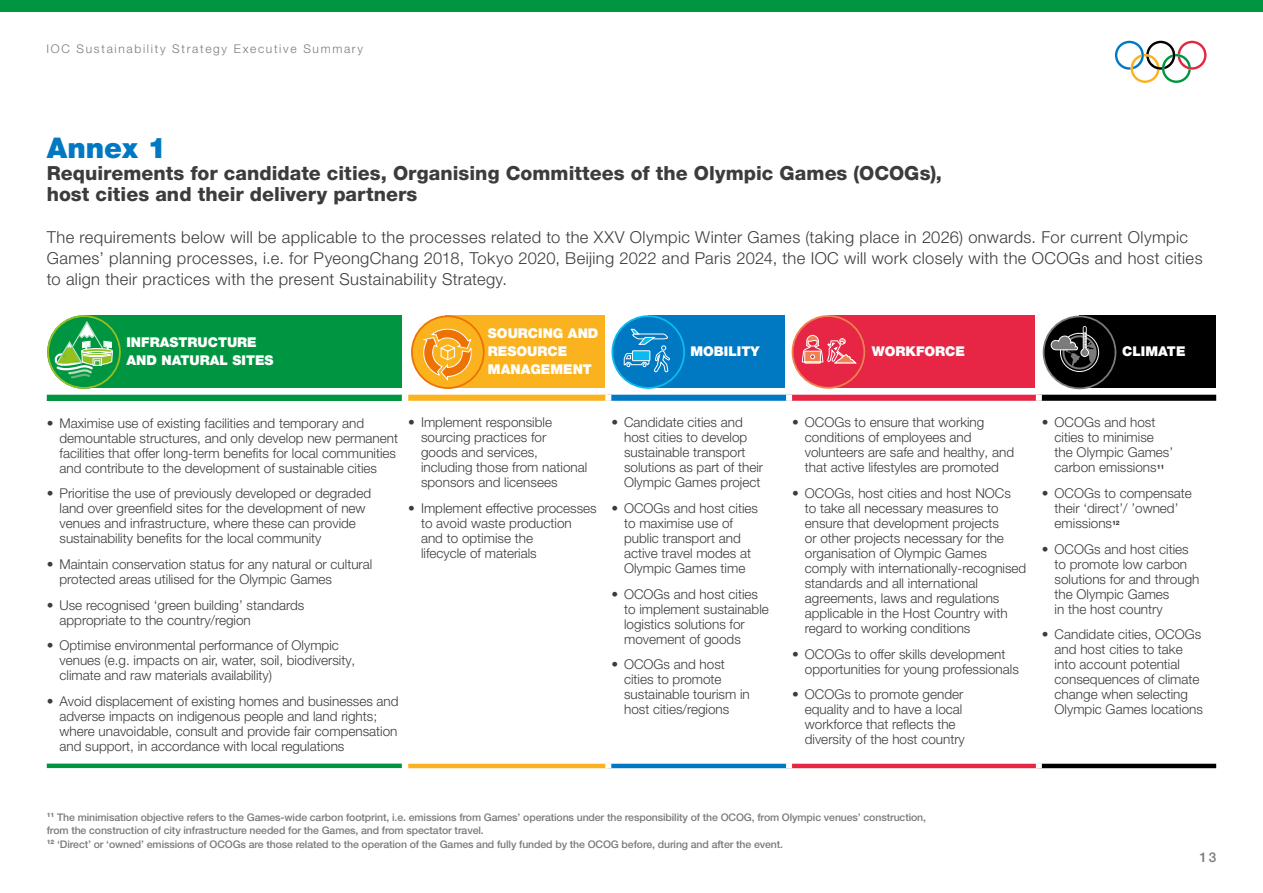
<style>
.page{position:relative;width:1263px;height:893px;background:#fff}
.page>*{position:absolute;margin:0;border:0;box-sizing:border-box;transform-origin:0 0}
.t1{font:900 28.5px "Helvetica Neue LT Pro";color:#0079c2}
.t2{font:800 19.5px/21px "Helvetica Neue LT Pro";color:#3c3c3b}
.t3{font:300 16.5px/21px "Helvetica Neue LT Pro";letter-spacing:.02em;color:#3c3c3b}
.t4{font:300 13.5px/15px "Helvetica Neue LT Pro";color:#3c3c3b}
.t5{font:900 13.5px/18px "Helvetica Neue LT Pro";color:#fff}
.t6{font:500 13.5px "Helvetica Neue LT Pro";color:#7c7b7b}
.t7{font:300 12px "Helvetica Neue LT Pro";letter-spacing:.14em;color:#7c7b7b}
.t8{font:500 10.5px/13.5px "Helvetica Neue LT Pro";letter-spacing:-.01em;color:#7c7b7b}
</style>
<div class="page">
<div style="left:445px;top:315px;width:160px;height:73px;background:#fab31e"></div>
<svg style="left:411px;top:315px;width:74px;height:74px"></svg>
<div style="left:413px;top:317px;width:70px;height:70px;background:#fab31e;border-radius:50%"></div>
<svg style="left:420px;top:326px;width:52px;height:56px"></svg>
<div style="left:648px;top:315px;width:136px;height:73px;background:#0079c2"></div>
<svg style="left:611px;top:315px;width:74px;height:74px"></svg>
<div style="left:613px;top:317px;width:70px;height:70px;background:#0079c2;border-radius:50%"></div>
<svg style="left:623px;top:329px;width:47px;height:43px"></svg>
<div style="left:632px;top:351px;width:18px;height:10px;background:#0bbbef"></div>
<div style="left:632px;top:350px;width:18px;height:11px;border:1px solid #fff"></div>
<div style="left:829px;top:315px;width:206px;height:73px;background:#e62644"></div>
<svg style="left:792px;top:315px;width:73px;height:74px"></svg>
<div style="left:793px;top:317px;width:70px;height:70px;background:#e62644;border-radius:50%"></div>
<svg style="left:801px;top:334px;width:56px;height:30px"></svg>
<div style="left:1080px;top:315px;width:136px;height:73px;background:#000"></div>
<svg style="left:1043px;top:316px;width:73px;height:73px"></svg>
<div style="left:1044px;top:317px;width:70px;height:70px;background:#000;border-radius:50%"></div>
<div style="left:1060px;top:333px;width:39px;height:39px;border:1px solid #fff;border-radius:50%"></div>
<svg style="left:1050px;top:326px;width:46px;height:43px"></svg>
<div style="left:84px;top:315px;width:318px;height:73px;background:#009641"></div>
<svg style="left:47px;top:315px;width:74px;height:74px"></svg>
<svg style="left:408px;top:395px;width:197px;height:373px"></svg>
<svg style="left:611px;top:395px;width:175px;height:373px"></svg>
<svg style="left:792px;top:395px;width:244px;height:373px"></svg>
<svg style="left:1042px;top:395px;width:174px;height:373px"></svg>
<svg style="left:47px;top:395px;width:355px;height:373px"></svg>
<svg style="left:1115px;top:41px;width:91px;height:42px"></svg>
<div style="left:0;top:0;width:1263px;height:11px;background:#009641"></div>
<p class="t7" style="left:47px;top:41px;width:318px">IOC Sustainability Strategy Executive Summary</p>
<h1 class="t1" style="left:47px;top:131px;width:121px">Annex 1</h1>
<h2 class="t2" style="left:47px;top:163px;width:897px">Requirements for candidate cities, Organising Committees of the Olympic Games (OCOGs), host cities and their delivery partners</h2>
<p class="t3" style="left:47px;top:226px;width:1157px">The requirements below will be applicable to the processes related to the XXV Olympic Winter Games (taking place in 2026) onwards. For current Olympic<br>Games’ planning processes, i.e. for PyeongChang 2018, Tokyo 2020, Beijing 2022 and Paris 2024, the IOC will work closely with the OCOGs and host cities to align their practices with the present Sustainability Strategy.</p>
<p class="t5" style="left:488px;top:324px;width:112px">SOURCING AND<br>RESOURCE<br>MANAGEMENT</p>
<p class="t5" style="left:126px;top:333px;width:149px">INFRASTRUCTURE<br>AND NATURAL SITES</p>
<p class="t5" style="left:690px;top:342px;width:71px">MOBILITY</p>
<p class="t5" style="left:872px;top:342px;width:95px">WORKFORCE</p>
<p class="t5" style="left:1122px;top:342px;width:65px">CLIMATE</p>
<p class="t4" style="left:60px;top:415px;width:340px;text-indent:-13px">• Maximise use of existing facilities and temporary and demountable structures, and only develop new permanent facilities that offer long-term benefits for local communities and contribute to the development of sustainable cities</p>
<p class="t4" style="left:60px;top:486px;width:313px;text-indent:-13px">• Prioritise the use of previously developed or degraded land over greenfield sites for the development of new venues and infrastructure, where these can provide sustainability benefits for the local community</p>
<p class="t4" style="left:60px;top:556px;width:314px;text-indent:-13px">• Maintain conservation status for any natural or cultural protected areas utilised for the Olympic Games</p>
<p class="t4" style="left:60px;top:597px;width:246px;text-indent:-13px">• Use recognised ‘green building’ standards appropriate to the country/region</p>
<p class="t4" style="left:60px;top:638px;width:297px;text-indent:-13px">• Optimise environmental performance of Olympic venues (e.g. impacts on air, water, soil, biodiversity, climate and raw materials availability)</p>
<p class="t4" style="left:60px;top:693px;width:341px;text-indent:-13px">• Avoid displacement of existing homes and businesses and adverse impacts on indigenous people and land rights; where unavoidable, consult and provide fair compensation and support, in accordance with local regulations</p>
<p class="t4" style="left:421px;top:415px;width:168px;text-indent:-13px">• Implement responsible sourcing practices for<br>goods and services, including those from national sponsors and licensees</p>
<p class="t4" style="left:421px;top:500px;width:177px;text-indent:-13px">• Implement effective processes to avoid waste production and to optimise the<br>lifecycle of materials</p>
<p class="t4" style="left:624px;top:415px;width:141px;text-indent:-13px">• Candidate cities and host cities to develop sustainable transport solutions as part of their<br>Olympic Games project</p>
<p class="t4" style="left:624px;top:500px;width:136px;text-indent:-13px">• OCOGs and host cities to maximise use of public transport and active travel modes at<br>Olympic Games time</p>
<p class="t4" style="left:624px;top:586px;width:146px;text-indent:-13px">• OCOGs and host cities to implement sustainable logistics solutions for movement of goods</p>
<p class="t4" style="left:624px;top:657px;width:127px;text-indent:-13px">• OCOGs and host cities to promote sustainable tourism in host cities/regions</p>
<p class="t4" style="left:805px;top:415px;width:211px;text-indent:-13px">• OCOGs to ensure that working conditions of employees and volunteers are safe and healthy, and that active lifestyles are promoted</p>
<p class="t4" style="left:805px;top:485px;width:223px;text-indent:-13px">• OCOGs, host cities and host NOCs<br>to take all necessary measures to ensure that development projects<br>or other projects necessary for the organisation of Olympic Games comply with internationally-recognised standards and all international agreements, laws and regulations applicable in the Host Country with regard to working conditions</p>
<p class="t4" style="left:805px;top:646px;width:216px;text-indent:-13px">• OCOGs to offer skills development opportunities for young professionals</p>
<p class="t4" style="left:805px;top:687px;width:162px;text-indent:-13px">• OCOGs to promote gender equality and to have a local workforce that reflects the diversity of the host country</p>
<p class="t4" style="left:1055px;top:415px;width:120px;text-indent:-13px">• OCOGs and host cities to minimise the Olympic Games’ carbon emissions<sup>11</sup></p>
<p class="t4" style="left:1055px;top:485px;width:139px;text-indent:-13px">• OCOGs to compensate their ‘direct’/ ’owned’ emissions<sup>12</sup></p>
<p class="t4" style="left:1055px;top:541px;width:146px;text-indent:-13px">• OCOGs and host cities to promote low carbon solutions for and through the Olympic Games<br>in the host country</p>
<p class="t4" style="left:1055px;top:627px;width:150px;text-indent:-13px">• Candidate cities, OCOGs and host cities to take into account potential consequences of climate change when selecting<br>Olympic Games locations</p>
<p class="t8" style="left:47px;top:810px;width:881px"><sup>11</sup> The minimisation objective refers to the Games-wide carbon footprint, i.e. emissions from Games’ operations under the responsibility of the OCOG, from Olympic venues’ construction, from the construction of city infrastructure needed for the Games, and from spectator travel.<br><sup>12</sup> ‘Direct’ or ‘owned’ emissions of OCOGs are those related to the operation of the Games and fully funded by the OCOG before, during and after the event.</p>
<p class="t6" style="left:1199px;top:849px;width:18px">13</p>
</div>
